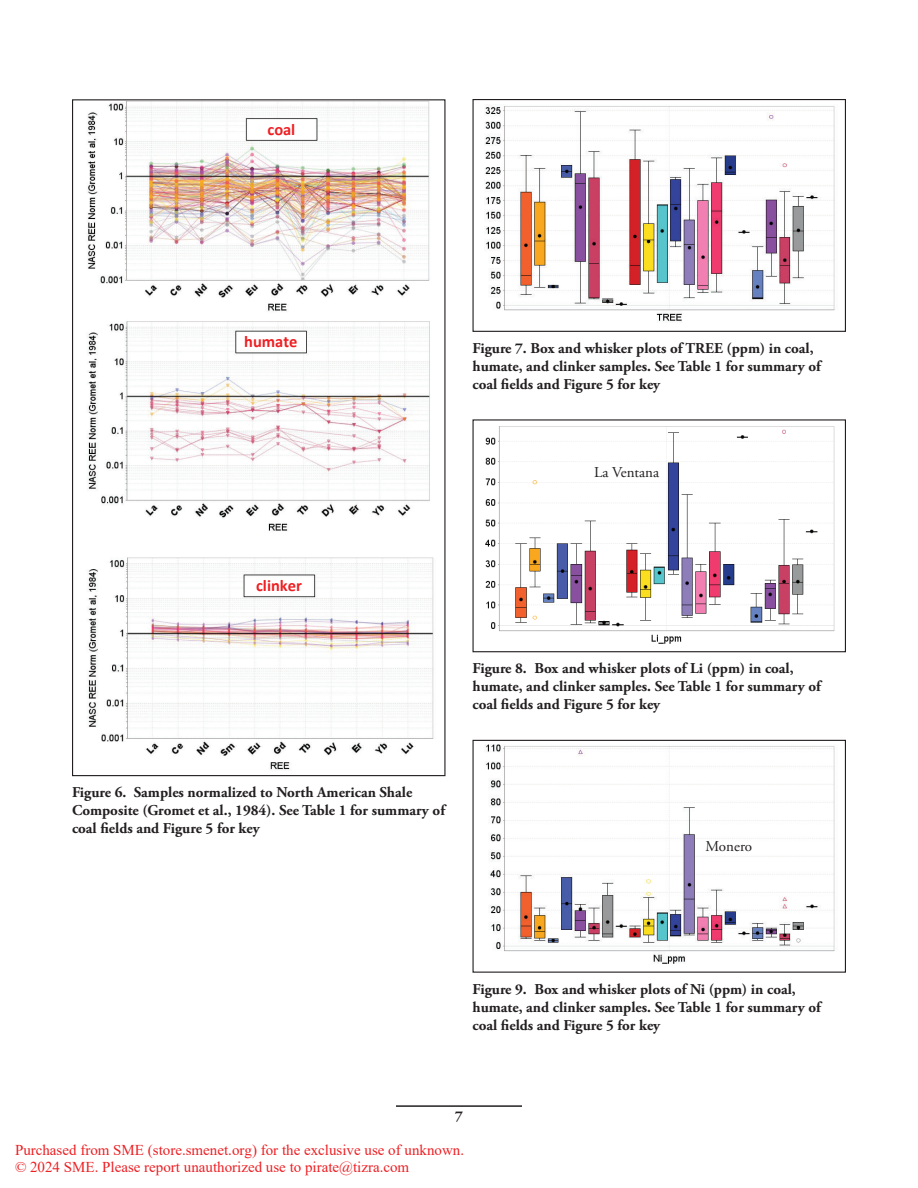
<style>
.page{position:relative;width:918px;height:1188px;background:#fff}
.page>*{position:absolute;margin:0;border:0;box-sizing:border-box;transform-origin:0 0}
.t1{font:700 16.5px "Calibri";color:#ee1f23}
.t2{font:700 15px/18px "Adobe Garamond Pro";color:#231f20}
.t3{font:15px/16.5px "Times New Roman";color:#ee1f23}
.t4{font:15px "Adobe Garamond Pro";color:#231f20}
</style>
<div class="page">
<hr style="left:396px;top:1105px;width:126px;height:2px;background:#231f20">
<img style="left:87px;top:101px;width:347px;height:669px">
<img style="left:485px;top:106px;width:350px;height:216px">
<div style="left:473px;top:99px;width:373px;height:233px;border:1px solid #231f20"></div>
<img style="left:485px;top:426px;width:350px;height:218px">
<div style="left:473px;top:419px;width:373px;height:233px;border:1px solid #231f20"></div>
<img style="left:485px;top:745px;width:350px;height:219px">
<div style="left:473px;top:740px;width:373px;height:233px;border:1px solid #231f20"></div>
<p class="t1" style="left:267px;top:122px;width:29px">coal</p>
<p class="t1" style="left:244px;top:335px;width:55px">humate</p>
<p class="t2" style="left:473px;top:340px;width:350px">Figure 7. Box and whisker plots of TREE (ppm) in coal, humate, and clinker samples. See Table 1 for summary of coal fields and Figure 5 for key</p>
<p class="t4" style="left:594px;top:466px;width:66px">La Ventana</p>
<p class="t1" style="left:256px;top:578px;width:47px">clinker</p>
<p class="t2" style="left:473px;top:661px;width:350px">Figure 8. Box and whisker plots of Li (ppm) in coal, humate, and clinker samples. See Table 1 for summary of coal fields and Figure 5 for key</p>
<p class="t2" style="left:72px;top:785px;width:374px">Figure 6. Samples normalized to North American Shale<br>Composite (Gromet et al., 1984). See Table 1 for summary of coal fields and Figure 5 for key</p>
<p class="t4" style="left:706px;top:841px;width:48px">Monero</p>
<p class="t2" style="left:473px;top:981px;width:350px">Figure 9. Box and whisker plots of Ni (ppm) in coal, humate, and clinker samples. See Table 1 for summary of coal fields and Figure 5 for key</p>
<p class="t2" style="left:455px;top:1109px;width:9px">7</p>
<p class="t3" style="left:15px;top:1142px;width:451px">Purchased from SME (store.smenet.org) for the exclusive use of unknown. © 2024 SME. Please report unauthorized use to pirate@tizra.com</p>
</div>
